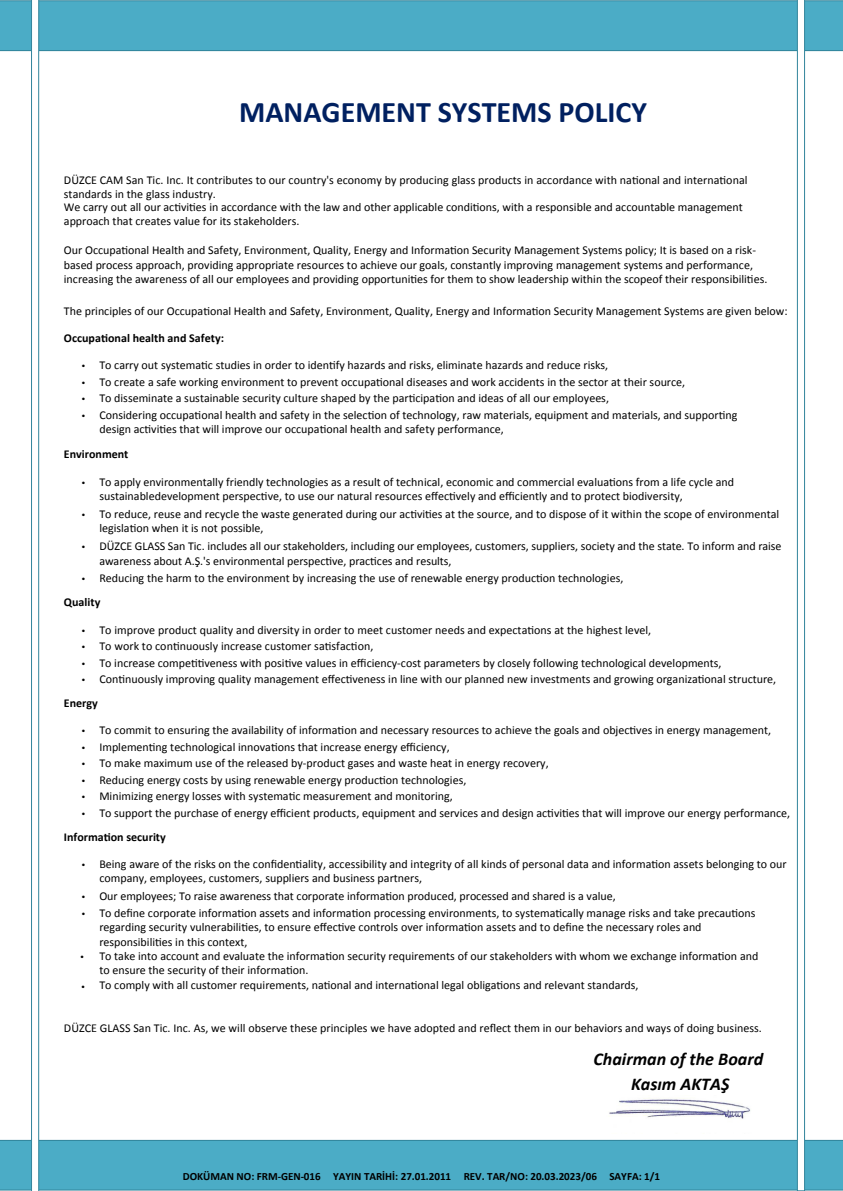
<style>
.page{position:relative;width:843px;height:1191px;background:#fff}
.page>*{position:absolute;margin:0;border:0;box-sizing:border-box;transform-origin:0 0}
.t1{font:700 30px "Calibri";color:#002060}
.t2{font:italic 700 18px/25.3px "Calibri";color:#000;text-align:center}
.t3{font:12px/14.4px "Calibri";color:#000}
.t4{font:700 12px "Calibri";color:#000}
.t5{font:12px "Myriad Pro";color:#000}
.t6{font:700 11px "Calibri";color:#000}
.s1{font-family:"Myriad Pro"}
.s2{font-weight:700}
</style>
<div class="page">
<img style="left:609px;top:1098px;width:142px;height:21px">
<div style="left:0;top:1140px;width:842px;height:50px;background:#4bacc6"></div>
<div style="left:0;top:0;width:842px;height:51px;background:#4bacc6"></div>
<svg style="left:31px;top:0;width:8px;height:1191px"></svg>
<svg style="left:796px;top:0;width:8px;height:1191px"></svg>
<h1 class="t1" style="left:239px;top:93px;width:409px">MANAGEMENT SYSTEMS POLICY</h1>
<p class="t3" style="left:64px;top:173px;width:684px">DÜZCE CAM San Tic. Inc. It contributes to our country's economy by producing glass products in accordance with national and international standards in the glass industry.</p>
<p class="t3" style="left:64px;top:199px;width:680px">We carry out all our activities in accordance with the law and other applicable conditions, with a responsible and accountable management approach that creates value for its stakeholders.</p>
<p class="t3" style="left:64px;top:243px;width:704px">Our Occupational Health and Safety, Environment, Quality, Energy and Information Security Management Systems policy; It is based on a risk&shy;based process approach, providing appropriate resources to achieve our goals, constantly improving management systems and performance, increasing the awareness of all our employees and providing opportunities for them to show leadership within the scopeof their responsibilities.</p>
<p class="t3" style="left:64px;top:304px;width:724px">The principles of our Occupational Health and Safety, Environment, Quality, Energy and Information Security Management Systems are given below:</p>
<p class="t4" style="left:64px;top:330px;width:161px">Occupational health and Safety:</p>
<p class="t3" style="left:82px;top:358px;width:527px"><span class="s1">•</span> To carry out systematic studies in order to identify hazards and risks, eliminate hazards and reduce risks,</p>
<p class="t3" style="left:82px;top:374px;width:604px"><span class="s1">•</span> To create a safe working environment to prevent occupational diseases and work accidents in the sector at their source,</p>
<p class="t3" style="left:82px;top:391px;width:528px"><span class="s1">•</span> To disseminate a sustainable security culture shaped by the participation and ideas of all our employees,</p>
<p class="t3" style="left:99px;top:407px;width:639px;text-indent:-17px"><span class="s1">•</span> Considering occupational health and safety in the selection of technology, raw materials, equipment and materials, and supporting design activities that will improve our occupational health and safety performance,</p>
<p class="t4" style="left:64px;top:446px;width:66px">Environment</p>
<p class="t3" style="left:99px;top:474px;width:636px;text-indent:-17px"><span class="s1">•</span> To apply environmentally friendly technologies as a result of technical, economic and commercial evaluations from a life cycle and sustainabledevelopment perspective, to use our natural resources effectively and efficiently and to protect biodiversity,</p>
<p class="t3" style="left:99px;top:507px;width:681px;text-indent:-17px"><span class="s1">•</span> To reduce, reuse and recycle the waste generated during our activities at the source, and to dispose of it within the scope of environmental legislation when it is not possible,</p>
<p class="t3" style="left:99px;top:539px;width:683px;text-indent:-17px"><span class="s1">•</span> DÜZCE GLASS San Tic. includes all our stakeholders, including our employees, customers, suppliers, society and the state. To inform and raise awareness about A.Ş.'s environmental perspective, practices and results,</p>
<p class="t3" style="left:64px;top:566px;width:560px;line-height:24px;text-indent:18px"><span class="s1">•</span> Reducing the harm to the environment by increasing the use of renewable energy production technologies,<br><span class="s2">Quality</span></p>
<p class="t3" style="left:82px;top:623px;width:570px"><span class="s1">•</span> To improve product quality and diversity in order to meet customer needs and expectations at the highest level,</p>
<p class="t3" style="left:82px;top:639px;width:293px"><span class="s1">•</span> To work to continuously increase customer satisfaction,</p>
<p class="t3" style="left:82px;top:655px;width:640px"><span class="s1">•</span> To increase competitiveness with positive values in efficiency-cost parameters by closely following technological developments,</p>
<p class="t3" style="left:64px;top:667px;width:713px;line-height:23.9px;text-indent:18px"><span class="s1">•</span> Continuously improving quality management effectiveness in line with our planned new investments and growing organizational structure,<br><span class="s2">Energy</span></p>
<p class="t3" style="left:82px;top:723px;width:690px"><span class="s1">•</span> To commit to ensuring the availability of information and necessary resources to achieve the goals and objectives in energy management,</p>
<p class="t3" style="left:82px;top:740px;width:369px"><span class="s1">•</span> Implementing technological innovations that increase energy efficiency,</p>
<p class="t3" style="left:82px;top:756px;width:468px"><span class="s1">•</span> To make maximum use of the released by-product gases and waste heat in energy recovery,</p>
<p class="t3" style="left:82px;top:772px;width:385px"><span class="s1">•</span> Reducing energy costs by using renewable energy production technologies,</p>
<p class="t3" style="left:82px;top:789px;width:372px"><span class="s1">•</span> Minimizing energy losses with systematic measurement and monitoring,</p>
<p class="t3" style="left:64px;top:800px;width:727px;line-height:24px;text-indent:18px"><span class="s1">•</span> To support the purchase of energy efficient products, equipment and services and design activities that will improve our energy performance,<br><span class="s2">Information security</span></p>
<p class="t3" style="left:99px;top:857px;width:688px;text-indent:-17px"><span class="s1">•</span> Being aware of the risks on the confidentiality, accessibility and integrity of all kinds of personal data and information assets belonging to our company, employees, customers, suppliers and business partners,</p>
<p class="t3" style="left:82px;top:889px;width:535px"><span class="s1">•</span> Our employees; To raise awareness that corporate information produced, processed and shared is a value,</p>
<p class="t3" style="left:99px;top:905px;width:660px;text-indent:-17px"><span class="s1">•</span> To define corporate information assets and information processing environments, to systematically manage risks and take precautions regarding security vulnerabilities, to ensure effective controls over information assets and to define the necessary roles and responsibilities in this context,<br>To take into account and evaluate the information security requirements of our stakeholders with whom we exchange information and to ensure the security of their information.<br>To comply with all customer requirements, national and international legal obligations and relevant standards,</p>
<p class="t3" style="left:64px;top:1021px;width:699px">DÜZCE GLASS San Tic. Inc. As, we will observe these principles we have adopted and reflect them in our behaviors and ways of doing business.</p>
<h2 class="t2" style="left:593px;top:1046px;width:171px">Chairman of the Board<br>Kasım AKTAŞ</h2>
<p class="t5" style="left:81px;top:949px;width:5px">•</p>
<p class="t5" style="left:81px;top:978px;width:5px">•</p>
<p class="t6" style="left:183px;top:1169px;width:478px">DOKÜMAN NO: FRM-GEN-016 YAYIN TARİHİ: 27.01.2011 REV. TAR/NO: 20.03.2023/06 SAYFA: 1/1</p>
</div>
